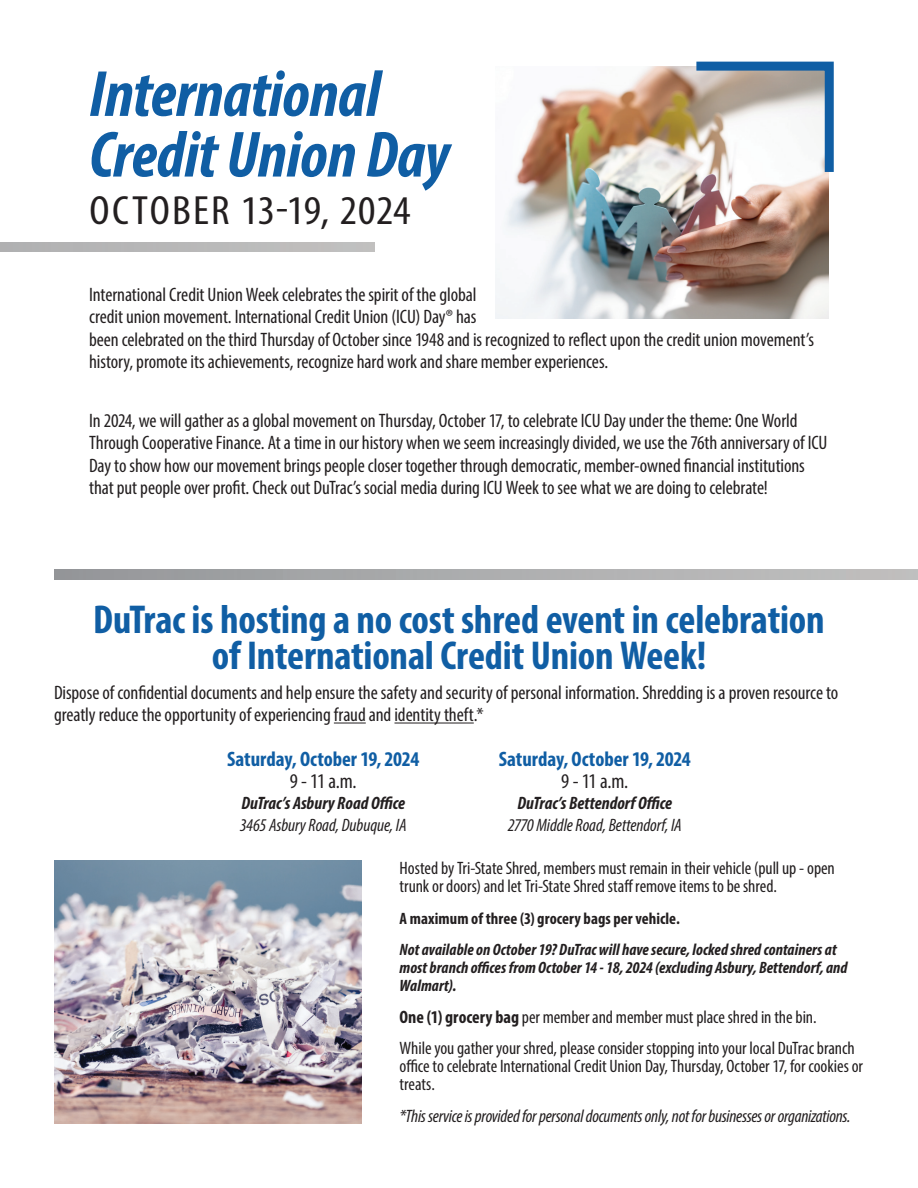
<style>
.page{position:relative;width:918px;height:1188px;background:#fff}
.page>*{position:absolute;margin:0;border:0;box-sizing:border-box;transform-origin:0 0}
.t1{font:italic 700 condensed 65.85px/60.6px "Myriad Pro";letter-spacing:-.01em;color:#105ea4}
.t2{font:condensed 40.95px "Myriad Pro";letter-spacing:.04em;color:#231f20;scale:1.1 1}
.t3{font:700 condensed 40.5px/36px "Myriad Pro";letter-spacing:-.005em;color:#105ea4;text-align:center}
.t4{font:700 condensed 21px "Myriad Pro";color:#105ea4}
.t5{font:condensed 21px "Myriad Pro";color:#231f20}
.t6{font:condensed 19.5px/22.5px "Myriad Pro";letter-spacing:-.005em;color:#231f20}
.t7{font:condensed 18px/18px "Myriad Pro";letter-spacing:-.005em;color:#231f20}
.t8{font:italic condensed 18px "Myriad Pro";letter-spacing:-.015em;color:#231f20}
.t9{font:italic 700 condensed 18px "Myriad Pro";color:#231f20}
.t10{font:italic 700 condensed 16.5px/18px "Myriad Pro";letter-spacing:.005em;color:#231f20}
.t11{font:700 condensed 16.5px "Myriad Pro";letter-spacing:.005em;color:#231f20}
.s1{font-weight:700}
</style>
<div class="page">
<img style="left:54px;top:861px;width:308px;height:263px">
<svg style="left:54px;top:570px;width:864px;height:9px;background:#abacad"></svg>
<div style="left:0;top:242px;width:375px;height:10px;background:#b8b8b8"></div>
<hr style="left:334px;top:723px;width:32px;height:1px;background:#231f20">
<hr style="left:394px;top:723px;width:80px;height:1px;background:#231f20">
<img style="left:496px;top:67px;width:333px;height:251px">
<svg style="left:687px;top:61px;width:147px;height:120px"></svg>
<h1 class="t1" style="left:89px;top:62px;width:362px">International<br>Credit Union Day</h1>
<h2 class="t2" style="left:90px;top:186px;width:293px">OCTOBER 13-19, 2024</h2>
<p class="t6" style="left:89px;top:283px;width:727px">International Credit Union Week celebrates the spirit of the global<br>credit union movement. International Credit Union (ICU) Day® has<br>been celebrated on the third Thursday of October since 1948 and is recognized to reflect upon the credit union movement’s history, promote its achievements, recognize hard work and share member experiences.</p>
<p class="t6" style="left:89px;top:409px;width:740px">In 2024, we will gather as a global movement on Thursday, October 17, to celebrate ICU Day under the theme: One World Through Cooperative Finance. At a time in our history when we seem increasingly divided, we use the 76th anniversary of ICU Day to show how our movement brings people closer together through democratic, member-owned financial institutions that put people over profit. Check out DuTrac’s social media during ICU Week to see what we are doing to celebrate!</p>
<h3 class="t3" style="left:93px;top:601px;width:733px">DuTrac is hosting a no cost shred event in celebration of International Credit Union Week!</h3>
<p class="t6" style="left:54px;top:681px;width:786px">Dispose of confidential documents and help ensure the safety and security of personal information. Shredding is a proven resource to greatly reduce the opportunity of experiencing fraud and identity theft.*</p>
<p class="t4" style="left:227px;top:746px;width:194px">Saturday, October 19, 2024</p>
<p class="t5" style="left:290px;top:768px;width:69px">9 - 11 a.m.</p>
<p class="t9" style="left:241px;top:792px;width:165px">DuTrac’s Asbury Road Office</p>
<p class="t8" style="left:240px;top:814px;width:168px">3465 Asbury Road, Dubuque, IA</p>
<p class="t4" style="left:499px;top:746px;width:194px">Saturday, October 19, 2024</p>
<p class="t5" style="left:561px;top:768px;width:69px">9 - 11 a.m.</p>
<p class="t9" style="left:518px;top:792px;width:156px">DuTrac’s Bettendorf Office</p>
<p class="t8" style="left:508px;top:814px;width:176px">2770 Middle Road, Bettendorf, IA</p>
<p class="t7" style="left:400px;top:859px;width:437px">Hosted by Tri-State Shred, members must remain in their vehicle (pull up - open trunk or doors) and let Tri-State Shred staff remove items to be shred.</p>
<p class="t11" style="left:400px;top:908px;width:282px">A maximum of three (3) grocery bags per vehicle.</p>
<p class="t10" style="left:400px;top:940px;width:450px">Not available on October 19? DuTrac will have secure, locked shred containers at most branch offices from October 14 - 18, 2024 (excluding Asbury, Bettendorf, and<br>Walmart).</p>
<p class="t7" style="left:400px;top:1001px;width:457px;line-height:31.5px"><span class="s1">One (1) grocery bag</span> per member and member must place shred in the bin.<br>While you gather your shred, please consider stopping into your local DuTrac branch</p>
<p class="t7" style="left:400px;top:1057px;width:465px">office to celebrate International Credit Union Day, Thursday, October 17, for cookies or treats.</p>
<p class="t8" style="left:400px;top:1105px;width:453px">*This service is provided for personal documents only, not for businesses or organizations.</p>
</div>
